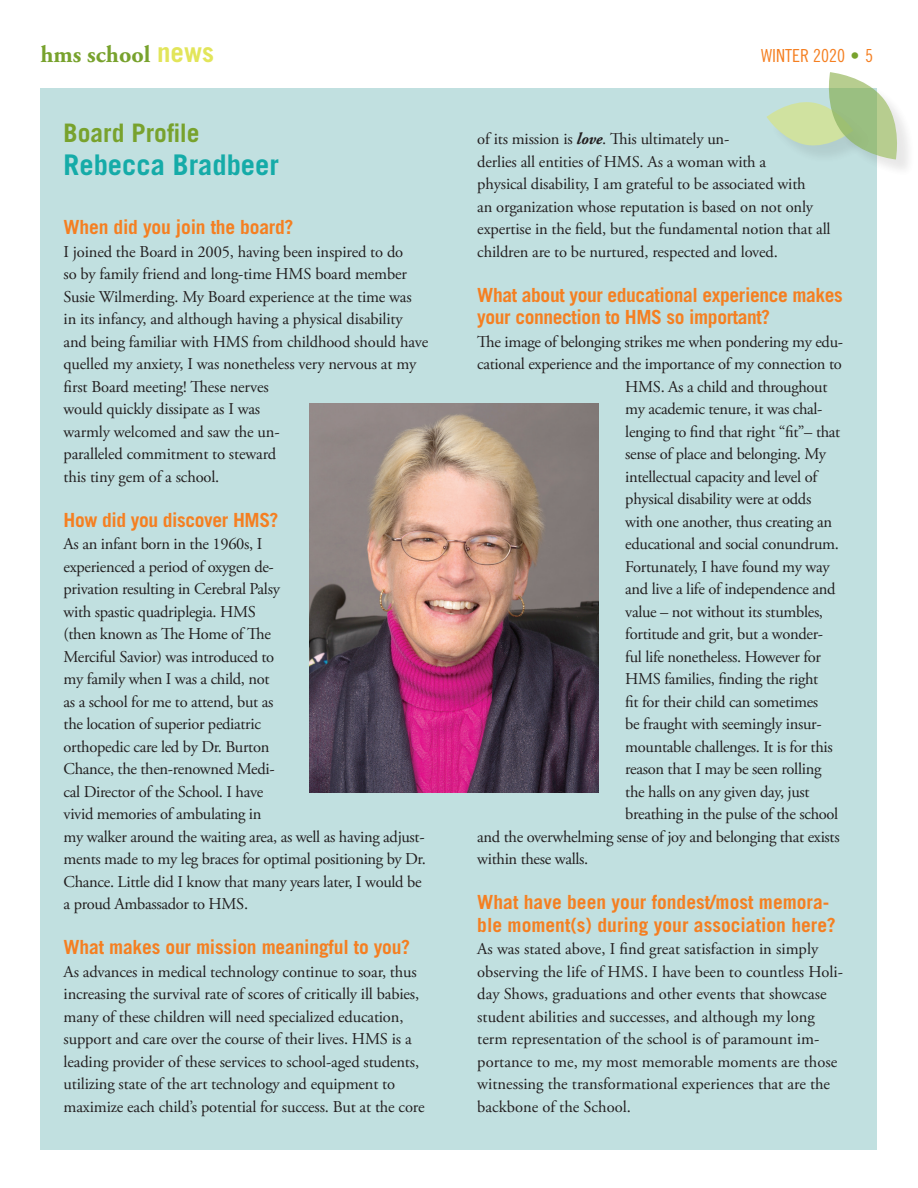
<style>
.page{position:relative;width:918px;height:1188px;background:#fff}
.page>*{position:absolute;margin:0;border:0;box-sizing:border-box;transform-origin:0 0}
.t1{font:700 28.5px "Trade Gothic";color:#15aba8}
.t2{font:700 25.5px "Trade Gothic";color:#78a22d}
.t3{font:700 24px "Adobe Garamond Pro";color:#78a22d}
.t4{font:700 19.5px/22.5px "Trade Gothic";letter-spacing:-.01em;color:#f57f21}
.t5{font:18px "Trade Gothic Cond Eighteen";color:#f57f21}
.t6{font:16.5px/22.5px "Adobe Garamond Pro";letter-spacing:-.01em;color:#231f20}
.s1{font-family:"Trade Gothic";font-size:27px;color:#e2e55a}
.s2{color:#78a22d}
.s3{font-weight:700;font-style:italic}
</style>
<div class="page">
<div style="left:40px;top:89px;width:838px;height:1061px;background:#c1e0e0"></div>
<div style="left:831px;top:74px;width:84px;height:103px;background:#231f20;opacity:.2"></div>
<svg style="left:766px;top:72px;width:136px;height:88px"></svg>
<img style="left:309px;top:404px;width:289px;height:389px">
<h3 class="t3" style="left:40px;top:40px;width:175px">hms school <span class="s1">news</span></h3>
<p class="t5" style="left:761px;top:45px;width:113px">WINTER 2020 <span class="s2">•</span> 5</p>
<h2 class="t2" style="left:64px;top:117px;width:138px">Board Profile</h2>
<h1 class="t1" style="left:64px;top:147px;width:217px">Rebecca Bradbeer</h1>
<p class="t4" style="left:64px;top:216px;width:231px">When did you join the board?</p>
<p class="t6" style="left:64px;top:241px;width:366px">I joined the Board in 2005, having been inspired to do<br>so by family friend and long-time HMS board member Susie Wilmerding. My Board experience at the time was in its infancy, and although having a physical disability and being familiar with HMS from childhood should have quelled my anxiety, I was nonetheless very nervous at my first Board meeting! These nerves<br>would quickly dissipate as I was<br>warmly welcomed and saw the un-<br>paralleled commitment to steward<br>this tiny gem of a school.</p>
<p class="t4" style="left:64px;top:508px;width:216px">How did you discover HMS?</p>
<p class="t6" style="left:64px;top:533px;width:364px">As an infant born in the 1960s, I<br>experienced a period of oxygen de-<br>privation resulting in Cerebral Palsy<br>with spastic quadriplegia. HMS<br>(then known as The Home of The<br>Merciful Savior) was introduced to<br>my family when I was a child, not<br>as a school for me to attend, but as<br>the location of superior pediatric<br>orthopedic care led by Dr. Burton<br>Chance, the then-renowned Medi-<br>cal Director of the School. I have<br>vivid memories of ambulating in<br>my walker around the waiting area, as well as having adjust&shy;ments made to my leg braces for optimal positioning by Dr.<br>Chance. Little did I know that many years later, I would be a proud Ambassador to HMS.</p>
<p class="t4" style="left:64px;top:936px;width:348px">What makes our mission meaningful to you?</p>
<p class="t6" style="left:64px;top:961px;width:362px">As advances in medical technology continue to soar, thus increasing the survival rate of scores of critically ill babies, many of these children will need specialized education, support and care over the course of their lives. HMS is a leading provider of these services to school-aged students, utilizing state of the art technology and equipment to maximize each child’s potential for success. But at the core</p>
<p class="t6" style="left:477px;top:128px;width:355px">of its mission is <span class="s3">love</span>. This ultimately un-<br>derlies all entities of HMS. As a woman with a<br>physical disability, I am grateful to be associated with<br>an organization whose reputation is based on not only expertise in the field, but the fundamental notion that all children are to be nurtured, respected and loved.</p>
<p class="t4" style="left:477px;top:283px;width:367px">What about your educational experience makes your connection to HMS so important?</p>
<p class="t6" style="left:477px;top:331px;width:367px">The image of belonging strikes me when pondering my edu-</p>
<p class="t6" style="left:477px;top:353px;width:366px">cational experience and the importance of my connection to</p>
<p class="t6" style="left:625px;top:376px;width:204px">HMS. As a child and throughout</p>
<p class="t6" style="left:625px;top:398px;width:199px">my academic tenure, it was chal-</p>
<p class="t6" style="left:625px;top:421px;width:217px">lenging to find that right “fit”– that</p>
<p class="t6" style="left:625px;top:443px;width:202px">sense of place and belonging. My</p>
<p class="t6" style="left:625px;top:466px;width:193px">intellectual capacity and level of</p>
<p class="t6" style="left:625px;top:488px;width:188px">physical disability were at odds</p>
<p class="t6" style="left:625px;top:511px;width:208px">with one another, thus creating an</p>
<p class="t6" style="left:625px;top:533px;width:215px">educational and social conundrum.</p>
<p class="t6" style="left:625px;top:556px;width:206px">Fortunately, I have found my way</p>
<p class="t6" style="left:625px;top:578px;width:212px">and live a life of independence and</p>
<p class="t6" style="left:625px;top:601px;width:199px">value – not without its stumbles,</p>
<p class="t6" style="left:625px;top:623px;width:199px">fortitude and grit, but a wonder-</p>
<p class="t6" style="left:625px;top:646px;width:197px">ful life nonetheless. However for</p>
<p class="t6" style="left:625px;top:668px;width:195px">HMS families, finding the right</p>
<p class="t6" style="left:625px;top:691px;width:194px">fit for their child can sometimes</p>
<p class="t6" style="left:625px;top:713px;width:198px">be fraught with seemingly insur-</p>
<p class="t6" style="left:625px;top:736px;width:209px">mountable challenges. It is for this</p>
<p class="t6" style="left:625px;top:758px;width:198px">reason that I may be seen rolling</p>
<p class="t6" style="left:625px;top:781px;width:186px">the halls on any given day, just</p>
<p class="t6" style="left:625px;top:803px;width:214px">breathing in the pulse of the school</p>
<p class="t6" style="left:477px;top:826px;width:364px">and the overwhelming sense of joy and belonging that exists</p>
<p class="t6" style="left:477px;top:848px;width:113px">within these walls.</p>
<p class="t4" style="left:477px;top:891px;width:360px">What have been your fondest/most memora&shy;ble moment(s) during your association here?</p>
<p class="t6" style="left:477px;top:938px;width:367px">As was stated above, I find great satisfaction in simply observing the life of HMS. I have been to countless Holi&shy;day Shows, graduations and other events that showcase student abilities and successes, and although my long term representation of the school is of paramount im&shy;portance to me, my most memorable moments are those witnessing the transformational experiences that are the backbone of the School.</p>
</div>
